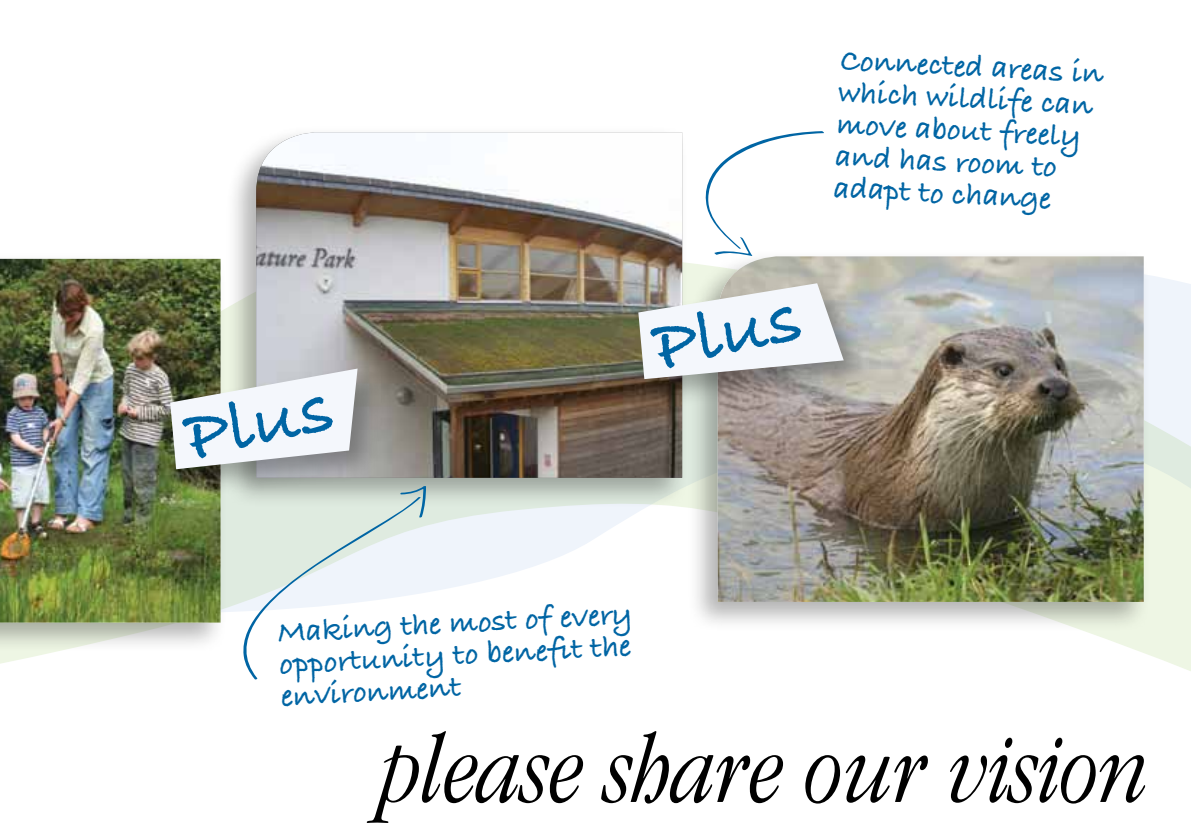
<style>
.page{position:relative;width:1191px;height:840px;background:#fff}
.page>*{position:absolute;margin:0;border:0;box-sizing:border-box;transform-origin:0 0}
.t1{font:italic 300 condensed 100px "Garamond";color:#000}
.t2{font:700 76px "Bradley Hand ITC";color:#0065a4}
.t3{font:700 32px/32px "Bradley Hand ITC";color:#0065a4}
</style>
<div class="page">
<svg style="left:0;top:276px;width:1191px;height:404px"></svg>
<div style="left:0;top:251px;width:227px;height:402px;background:#000;opacity:.3"></div>
<img style="left:0;top:259px;width:221px;height:363px">
<div style="left:225px;top:125px;width:464px;height:383px;background:#000;opacity:.3"></div>
<img style="left:256px;top:132px;width:426px;height:345px">
<div style="left:686px;top:249px;width:464px;height:383px;background:#000;opacity:.3"></div>
<img style="left:717px;top:256px;width:426px;height:345px">
<svg style="left:227px;top:485px;width:199px;height:194px"></svg>
<svg style="left:702px;top:131px;width:123px;height:125px"></svg>
<div style="left:164px;top:362px;width:223px;height:137px;background:#000;opacity:.3"></div>
<svg style="left:170px;top:368px;width:187px;height:101px"></svg>
<div style="left:632px;top:277px;width:240px;height:132px;background:#000;opacity:.3"></div>
<svg style="left:638px;top:283px;width:205px;height:96px"></svg>
<h2 class="t2" style="left:177px;top:395px;width:151px;rotate:-12deg">Plus</h2>
<p class="t3" style="left:841px;top:45px;width:265px;rotate:3deg">Connected areas in which wildlife can move about freely and has room to adapt to change</p>
<h2 class="t2" style="left:645px;top:305px;width:151px;rotate:-12deg">Plus</h2>
<p class="t3" style="left:277px;top:617px;width:357px;text-align:justify;rotate:-3deg">Making the most of every opportunity to benefi t the environment</p>
<h1 class="t1" style="left:383px;top:716px;width:768px">please share our vision</h1>
</div>
